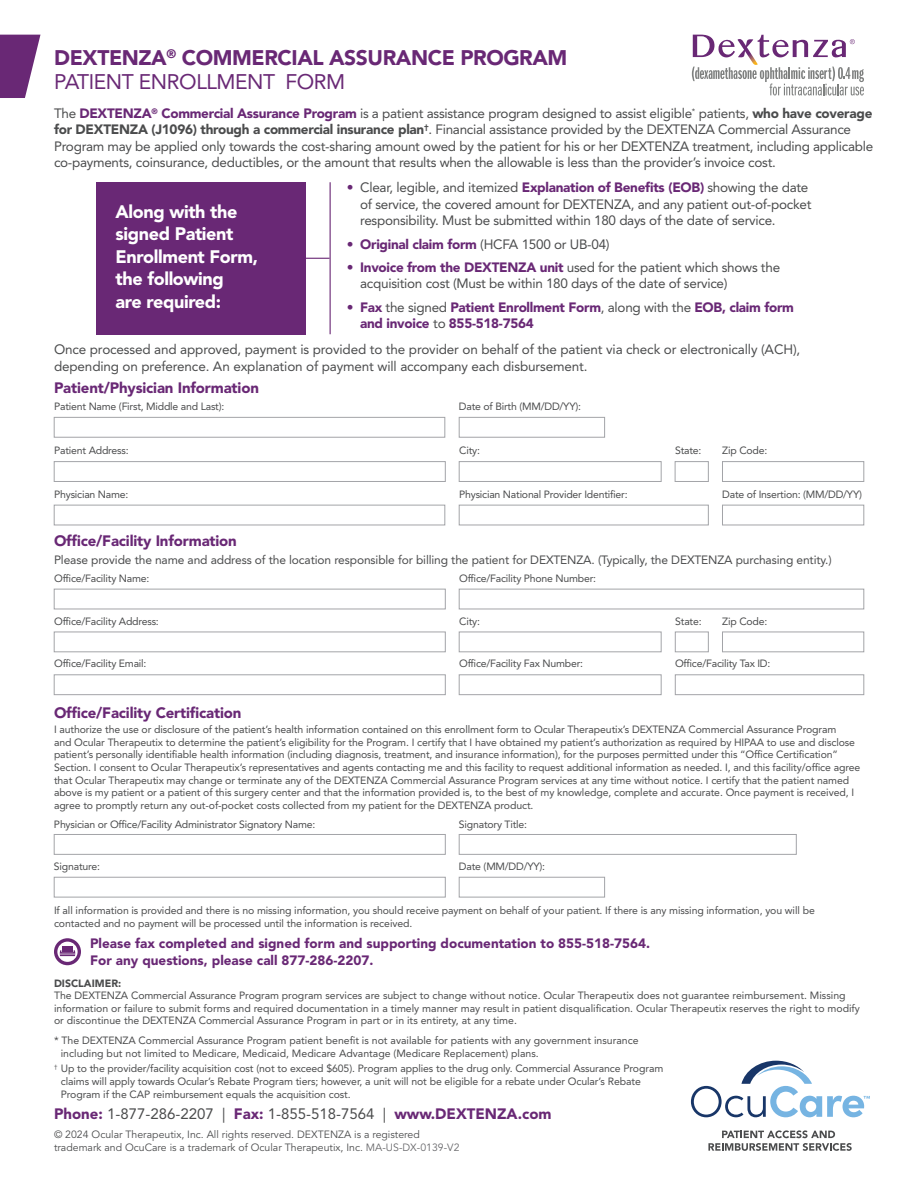
<style>
.page{position:relative;width:918px;height:1188px;background:#fff}
.page>*{position:absolute;margin:0;border:0;box-sizing:border-box;transform-origin:0 0}
.t1{font:900 21px "Avenir LT Std";letter-spacing:-.02em;color:#692875}
.t2{font:21px "Avenir LT Std";letter-spacing:-.02em;color:#692875}
.Head{font:900 18px/22.5px "Avenir LT Std";letter-spacing:-.02em;color:#fff}
.Head-2{font:900 15px "Avenir LT Std";letter-spacing:-.01em;color:#692875}
.Head-3{font:15px "Avenir LT Std";color:#4b4c4d}
.Head-4{font:13.5px/16.2px "Avenir LT Std";letter-spacing:-.02em;color:#4b4c4d}
.Head-5{font:900 13.5px/16.5px "Avenir LT Std";letter-spacing:-.02em;color:#692875}
.Head-6{font:900 13.5px/16.2px "Avenir LT Std";color:#692875}
.Head-7{font:12px "Avenir LT Std";letter-spacing:-.01em;color:#4b4c4d}
.Head-8{font:10.5px/12.6px "Avenir LT Std";letter-spacing:-.01em;color:#4b4c4d}
.Form_Text{font:10.5px "Avenir LT Std";letter-spacing:-.02em;color:#4b4c4d}
.Copyright{font:10.5px/12.6px "Avenir LT Std";color:#4b4c4d}
.s1{font-weight:900;color:#692875}
.s2{font-weight:900}
.s3{color:#692875}
.s4{font-weight:400}
.s5{font-weight:400;color:#4b4c4d}
.s6{color:#69696c}
</style>
<div class="page">
<div style="left:96px;top:182px;width:210px;height:152px;background:#692875"></div>
<div style="left:54px;top:417px;width:391px;height:20px;border:1px solid #a3a4a8"></div>
<div style="left:54px;top:589px;width:392px;height:20px;border:1px solid #a3a4a8"></div>
<div style="left:459px;top:589px;width:405px;height:20px;border:1px solid #a3a4a8"></div>
<div style="left:54px;top:675px;width:392px;height:20px;border:1px solid #a3a4a8"></div>
<div style="left:459px;top:675px;width:202px;height:20px;border:1px solid #a3a4a8"></div>
<div style="left:675px;top:675px;width:189px;height:20px;border:1px solid #a3a4a8"></div>
<div style="left:459px;top:461px;width:202px;height:21px;border:1px solid #a3a4a8"></div>
<div style="left:459px;top:632px;width:202px;height:20px;border:1px solid #a3a4a8"></div>
<div style="left:675px;top:461px;width:34px;height:21px;border:1px solid #a3a4a8"></div>
<div style="left:675px;top:632px;width:34px;height:20px;border:1px solid #a3a4a8"></div>
<div style="left:722px;top:461px;width:142px;height:21px;border:1px solid #a3a4a8"></div>
<div style="left:722px;top:632px;width:142px;height:20px;border:1px solid #a3a4a8"></div>
<div style="left:722px;top:505px;width:142px;height:20px;border:1px solid #a3a4a8"></div>
<div style="left:54px;top:461px;width:392px;height:21px;border:1px solid #a3a4a8"></div>
<div style="left:54px;top:632px;width:392px;height:20px;border:1px solid #a3a4a8"></div>
<div style="left:54px;top:505px;width:391px;height:20px;border:1px solid #a3a4a8"></div>
<div style="left:459px;top:505px;width:250px;height:20px;border:1px solid #a3a4a8"></div>
<div style="left:54px;top:834px;width:392px;height:21px;border:1px solid #a3a4a8"></div>
<div style="left:459px;top:834px;width:337px;height:21px;border:1px solid #a3a4a8"></div>
<div style="left:459px;top:877px;width:146px;height:20px;border:1px solid #a3a4a8"></div>
<div style="left:54px;top:877px;width:392px;height:20px;border:1px solid #a3a4a8"></div>
<div style="left:459px;top:417px;width:146px;height:20px;border:1px solid #a3a4a8"></div>
<svg style="left:692px;top:35px;width:172px;height:61px"></svg>
<svg style="left:0;top:35px;width:40px;height:63px"></svg>
<svg style="left:54px;top:938px;width:27px;height:27px"></svg>
<div style="left:62px;top:946px;width:11px;height:6px;background:#692875"></div>
<hr style="left:330px;top:182px;width:1px;height:152px;background:#692875">
<svg style="left:306px;top:258px;width:24px;height:1px"></svg>
<svg style="left:708px;top:1130px;width:144px;height:21px"></svg>
<svg style="left:691px;top:1061px;width:179px;height:56px"></svg>
<p class="t1" style="left:54px;top:45px;width:515px">DEXTENZA<sup>®</sup> COMMERCIAL ASSURANCE PROGRAM</p>
<p class="t2" style="left:54px;top:70px;width:293px">PATIENT ENROLLMENT FORM</p>
<p class="Head-4" style="left:54px;top:106px;width:821px">The <span class="s1">DEXTENZA</span><sup>®</sup> <span class="s1">Commercial Assurance Program</span> is a patient assistance program designed to assist eligible<sup>*</sup> patients, <span class="s2">who have coverage for DEXTENZA (J1096) through a commercial insurance plan</span><sup>†</sup>. Financial assistance provided by the DEXTENZA Commercial Assurance Program may be applied only towards the cost-sharing amount owed by the patient for his or her DEXTENZA treatment, including applicable co-payments, coinsurance, deductibles, or the amount that results when the allowable is less than the provider’s invoice cost.</p>
<p class="Head" style="left:116px;top:200px;width:144px">Along with the signed Patient<br>Enrollment Form, the following<br>are required:</p>
<p class="Head-4" style="left:360px;top:180px;width:453px;text-indent:-13px"><span class="s3">•</span> Clear, legible, and itemized <span class="s1">Explanation of Benefits (EOB)</span> showing the date of service, the covered amount for DEXTENZA, and any patient out-of-pocket responsibility. Must be submitted within 180 days of the date of service.</p>
<p class="Head-5" style="left:347px;top:236px;width:265px"><span class="s4">•</span> Original claim form <span class="s5">(HCFA 1500 or UB-04)</span></p>
<p class="Head-4" style="left:360px;top:259px;width:422px;text-indent:-14px"><span class="s3">•</span> <span class="s1">Invoice from the DEXTENZA unit</span> used for the patient which shows the acquisition cost (Must be within 180 days of the date of service)</p>
<p class="Head-5" style="left:360px;top:299px;width:435px;text-indent:-14px"><span class="s4">•</span> Fax <span class="s5">the signed</span> Patient Enrollment Form<span class="s5">, along with the</span> EOB, claim form and invoice <span class="s5">to</span> 855-518-7564</p>
<p class="Head-4" style="left:54px;top:342px;width:748px">Once processed and approved, payment is provided to the provider on behalf of the patient via check or electronically (ACH), depending on preference. An explanation of payment will accompany each disbursement.</p>
<p class="Head-2" style="left:54px;top:379px;width:206px">Patient/Physician Information</p>
<p class="Form_Text" style="left:54px;top:400px;width:172px">Patient Name (First, Middle and Last):</p>
<p class="Form_Text" style="left:54px;top:444px;width:76px">Patient Address:</p>
<p class="Form_Text" style="left:459px;top:400px;width:123px">Date of Birth (MM/DD/YY):</p>
<p class="Form_Text" style="left:459px;top:444px;width:22px">City:</p>
<p class="Form_Text" style="left:54px;top:488px;width:76px">Physician Name:</p>
<p class="Form_Text" style="left:459px;top:488px;width:170px">Physician National Provider Identifier:</p>
<p class="Head-2" style="left:54px;top:532px;width:184px">Office/Facility Information</p>
<p class="Form_Text" style="left:675px;top:444px;width:28px">State:</p>
<p class="Form_Text" style="left:722px;top:444px;width:47px">Zip Code:</p>
<p class="Form_Text" style="left:722px;top:488px;width:141px">Date of Insertion: (MM/DD/YY)</p>
<p class="Head-7" style="left:54px;top:553px;width:779px">Please provide the name and address of the location responsible for billing the patient for DEXTENZA. (Typically, the DEXTENZA purchasing entity.)</p>
<p class="Form_Text" style="left:54px;top:572px;width:97px">Office/Facility Name:</p>
<p class="Form_Text" style="left:459px;top:572px;width:138px">Office/Facility Phone Number:</p>
<p class="Form_Text" style="left:54px;top:615px;width:106px">Office/Facility Address:</p>
<p class="Form_Text" style="left:459px;top:615px;width:22px">City:</p>
<p class="Form_Text" style="left:675px;top:615px;width:28px">State:</p>
<p class="Form_Text" style="left:722px;top:615px;width:47px">Zip Code:</p>
<p class="Form_Text" style="left:54px;top:658px;width:94px">Office/Facility Email:</p>
<p class="Form_Text" style="left:459px;top:658px;width:125px">Office/Facility Fax Number:</p>
<p class="Form_Text" style="left:675px;top:658px;width:97px">Office/Facility Tax ID:</p>
<p class="Head-2" style="left:54px;top:704px;width:189px">Office/Facility Certification</p>
<p class="Head-8" style="left:54px;top:723px;width:808px">I authorize the use or disclosure of the patient’s health information contained on this enrollment form to Ocular Therapeutix’s DEXTENZA Commercial Assurance Program<br>and Ocular Therapeutix to determine the patient’s eligibility for the Program. I certify that I have obtained my patient’s authorization as required by HIPAA to use and disclose patient’s personally identifiable health information (including diagnosis, treatment, and insurance information), for the purposes permitted under this “Office Certification” Section. I consent to Ocular Therapeutix’s representatives and agents contacting me and this facility to request additional information as needed. I, and this facility/office agree that Ocular Therapeutix may change or terminate any of the DEXTENZA Commercial Assurance Program services at any time without notice. I certify that the patient named above is my patient or a patient of this surgery center and that the information provided is, to the best of my knowledge, complete and accurate. Once payment is received, I agree to promptly return any out-of-pocket costs collected from my patient for the DEXTENZA product.</p>
<p class="Form_Text" style="left:54px;top:818px;width:263px">Physician or Office/Facility Administrator Signatory Name:</p>
<p class="Form_Text" style="left:459px;top:818px;width:70px">Signatory Title:</p>
<p class="Form_Text" style="left:54px;top:861px;width:47px">Signature:</p>
<p class="Form_Text" style="left:459px;top:861px;width:88px">Date (MM/DD/YY):</p>
<p class="Head-8" style="left:54px;top:904px;width:762px">If all information is provided and there is no missing information, you should receive payment on behalf of your patient. If there is any missing information, you will be contacted and no payment will be processed until the information is received.</p>
<p class="Head-6" style="left:90px;top:936px;width:562px">Please fax completed and signed form and supporting documentation to 855-518-7564.<br>For any questions, please call 877-286-2207.</p>
<p class="Head-8" style="left:54px;top:977px;width:807px"><span class="s2">DISCLAIMER:<br></span>The DEXTENZA Commercial Assurance Program program services are subject to change without notice. Ocular Therapeutix does not guarantee reimbursement. Missing information or failure to submit forms and required documentation in a timely manner may result in patient disqualification. Ocular Therapeutix reserves the right to modify or discontinue the DEXTENZA Commercial Assurance Program in part or in its entirety, at any time.</p>
<p class="Head-8" style="left:61px;top:1035px;width:579px;text-indent:-7px">* The DEXTENZA Commercial Assurance Program patient benefit is not available for patients with any government insurance including but not limited to Medicare, Medicaid, Medicare Advantage (Medicare Replacement) plans.</p>
<p class="Head-8" style="left:61px;top:1062px;width:604px;text-indent:-7px"><sup>†</sup> Up to the provider/facility acquisition cost (not to exceed $605). Program applies to the drug only. Commercial Assurance Program claims will apply towards Ocular’s Rebate Program tiers; however, a unit will not be eligible for a rebate under Ocular’s Rebate<br>Program if the CAP reimbursement equals the acquisition cost.</p>
<p class="Head-3" style="left:54px;top:1105px;width:499px"><span class="s1">Phone:</span> 1-877-286-2207 | <span class="s1">Fax:</span> 1-855-518-7564 | <span class="s1">www.DEXTENZA.com</span></p>
<p class="Copyright" style="left:54px;top:1129px;width:407px">© 2024 Ocular Therapeutix, Inc. All rights reserved. DEXTENZA is a registered trademark and OcuCare is a trademark of Ocular Therapeutix, Inc. <span class="s6">MA-US-DX-0139-V2</span></p>
</div>
